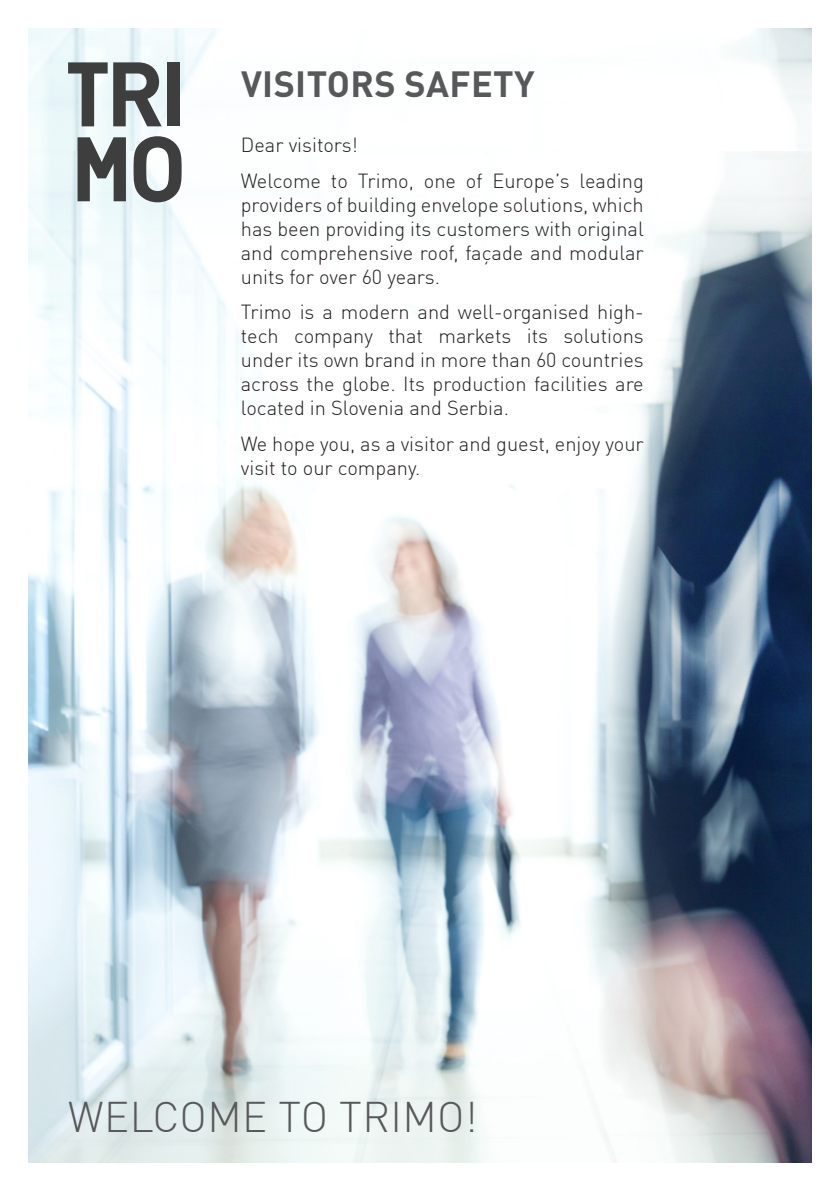
<style>
.page{position:relative;width:840px;height:1191px;background:#fff}
.page>*{position:absolute;margin:0;border:0;box-sizing:border-box;transform-origin:0 0}
.t1{font:300 42px "DIN Pro";letter-spacing:.01em;color:#57585a}
.t2{font:700 36px "DIN Pro";letter-spacing:.01em;color:#57585a}
.t3{font:300 20px/24px "DIN Pro";color:#231f20;text-align:justify}
</style>
<div class="page">
<img style="left:28px;top:28px;width:783px;height:1134px">
<svg style="left:68px;top:62px;width:94px;height:64px;background:#92989a"></svg>
<div style="left:167px;top:62px;width:13px;height:64px;background:#3e3e3f"></div>
<svg style="left:133px;top:136px;width:49px;height:66px"></svg>
<svg style="left:77px;top:137px;width:49px;height:64px;background:#75797a"></svg>
<p class="t2" style="left:241px;top:60px;width:295px">VISITORS SAFETY</p>
<p class="t3" style="left:241px;top:132px;width:118px">Dear visitors!</p>
<p class="t3" style="left:241px;top:167px;width:404px">Welcome to Trimo, one of Europe’s leading providers of building envelope solutions, which has been providing its customers with original and comprehensive roof, façade and modular units for over 60 years.</p>
<p class="t3" style="left:241px;top:299px;width:404px">Trimo is a modern and well-organised high&shy;tech company that markets its solutions under its own brand in more than 60 countries across the globe. Its production facilities are located in Slovenia and Serbia.</p>
<p class="t3" style="left:241px;top:430px;width:404px">We hope you, as a visitor and guest, enjoy your visit to our company.</p>
<p class="t1" style="left:68px;top:1085px;width:410px">WELCOME TO TRIMO!</p>
</div>
